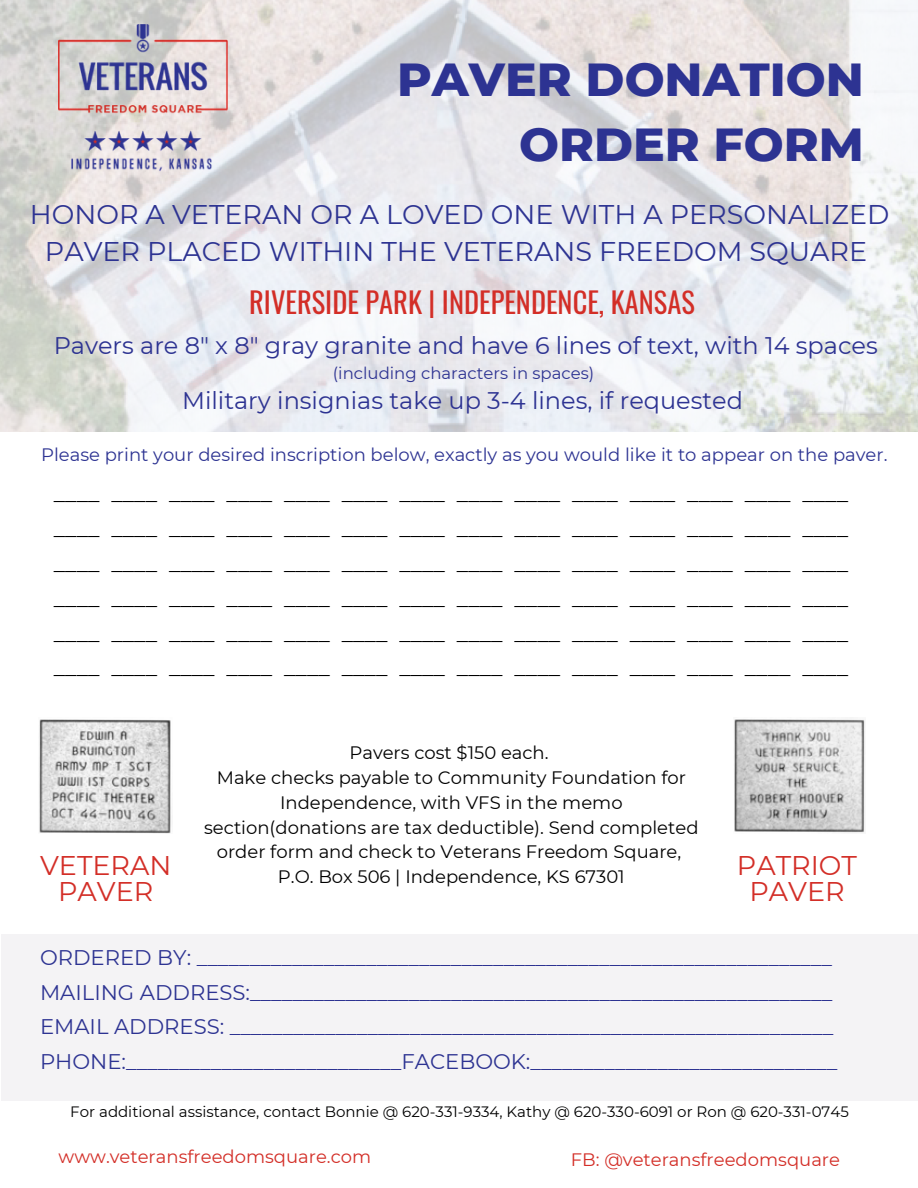
<style>
.page{position:relative;width:918px;height:1188px;background:#fff}
.page>*{position:absolute;margin:0;border:0;box-sizing:border-box;transform-origin:0 0}
.t1{font:800 47.25px/65.2px "Montserrat";color:#2d3392;text-align:right}
.t2{font:28.5px "Oswald";color:#d32e27}
.t3{font:27px/37.2px "Montserrat";color:#2d3392;text-align:center}
.t4{font:27px/25.8px "Montserrat";color:#d32e27;text-align:center}
.t5{font:24px "Montserrat";color:#2d3392}
.t6{font:22.8px/34.8px "Montserrat";color:#000;text-align:justify}
.t7{font:21.15px/34.5px "Montserrat";color:#2d3392}
.t8{font:18px/24.8px "Montserrat";color:#000;text-align:center}
.t9{font:18px "Montserrat";color:#2d3392}
.t10{font:18px "Montserrat";color:#d32e27}
.t11{font:16.5px "Montserrat";color:#2d3392}
.t12{font:15px "Montserrat";color:#000}
</style>
<div class="page">
<img style="left:0;top:0;width:918px;height:431px">
<img style="left:59px;top:25px;width:168px;height:146px">
<div style="left:1px;top:934px;width:917px;height:167px;background:#f4f3f5"></div>
<img style="left:39px;top:719px;width:132px;height:114px">
<img style="left:734px;top:719px;width:131px;height:114px">
<h1 class="t1" style="left:397px;top:46px;width:468px">PAVER DONATION<br>ORDER FORM</h1>
<p class="t3" style="left:30px;top:195px;width:861px">HONOR A VETERAN OR A LOVED ONE WITH A PERSONALIZED<br>PAVER PLACED WITHIN THE VETERANS FREEDOM SQUARE</p>
<p class="t2" style="left:249px;top:280px;width:447px">RIVERSIDE PARK | INDEPENDENCE, KANSAS</p>
<p class="t5" style="left:54px;top:331px;width:826px">Pavers are 8" x 8" gray granite and have 6 lines of text, with 14 spaces</p>
<p class="t11" style="left:333px;top:363px;width:263px">(including characters in spaces)</p>
<p class="t5" style="left:182px;top:386px;width:562px">Military insignias take up 3-4 lines, if requested</p>
<p class="t9" style="left:41px;top:443px;width:848px">Please print your desired inscription below, exactly as you would like it to appear on the paver.</p>
<p class="t6" style="left:54px;top:475px;width:796px">____ ____ ____ ____ ____ ____ ____ ____ ____ ____ ____ ____ ____ ____ ____ ____ ____ ____ ____ ____ ____ ____ ____ ____ ____ ____ ____ ____ ____ ____ ____ ____ ____ ____ ____ ____ ____ ____ ____ ____ ____ ____ ____ ____ ____ ____ ____ ____ ____ ____ ____ ____ ____ ____ ____ ____ ____ ____ ____ ____ ____ ____ ____ ____ ____ ____ ____ ____ ____ ____ ____ ____ ____ ____ ____ ____ ____ ____ ____ ____ ____ ____ ____ ____</p>
<p class="t8" style="left:204px;top:741px;width:496px">Pavers cost $150 each.<br>Make checks payable to Community Foundation for Independence, with VFS in the memo section(donations are tax deductible). Send completed order form and check to Veterans Freedom Square, P.O. Box 506 | Independence, KS 67301</p>
<p class="t4" style="left:40px;top:853px;width:133px">VETERAN<br>PAVER</p>
<p class="t4" style="left:737px;top:853px;width:122px">PATRIOT<br>PAVER</p>
<p class="t7" style="left:40px;top:941px;width:799px">ORDERED BY: ____________________________________________________________ MAILING ADDRESS:_______________________________________________________ EMAIL ADDRESS: _________________________________________________________ PHONE:__________________________FACEBOOK:_____________________________</p>
<p class="t12" style="left:70px;top:1103px;width:780px">For additional assistance, contact Bonnie @ 620-331-9334, Kathy @ 620-330-6091 or Ron @ 620-331-0745</p>
<p class="t10" style="left:571px;top:1148px;width:271px">FB: @veteransfreedomsquare</p>
<p class="t10" style="left:59px;top:1146px;width:314px">www.veteransfreedomsquare.com</p>
</div>
